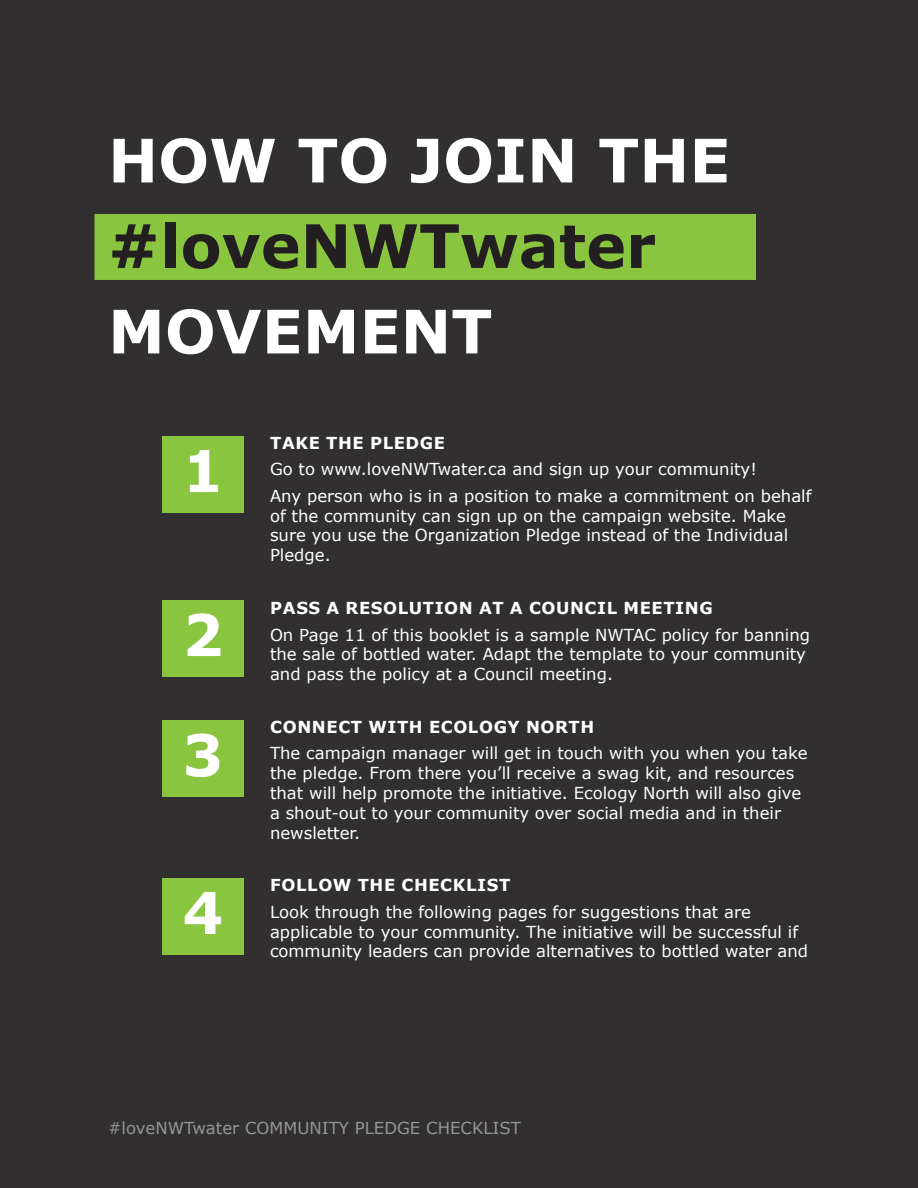
<style>
.page{position:relative;width:918px;height:1188px;background:#312f30}
.page>*{position:absolute;margin:0;border:0;box-sizing:border-box;transform-origin:0 0}
.TITLE_2{font:700 60px "Verdana";color:#fff}
.title_1_guide{font:700 60px "Verdana";color:#231f20}
.titre_3_guide{font:700 57.75px "Verdana";color:#fff}
.Body{font:16.5px/19.8px "Verdana";color:#fff}
.titre_2_guide{font:700 16.5px "Verdana";letter-spacing:.035em;color:#fff}
.Body-2{font:700 16.5px "Verdana";letter-spacing:.035em;color:#fff}
</style>
<div class="page">
<div style="left:162px;top:436px;width:82px;height:77px;background:#89c53f"></div>
<div style="left:162px;top:600px;width:82px;height:77px;background:#89c53f"></div>
<div style="left:162px;top:720px;width:82px;height:77px;background:#89c53f"></div>
<div style="left:162px;top:878px;width:82px;height:76px;background:#89c53f"></div>
<div style="left:94px;top:214px;width:662px;height:66px;background:#89c53f"></div>
<p class="TITLE_2" style="left:108px;top:118px;width:624px">HOW TO JOIN THE</p>
<p class="title_1_guide" style="left:108px;top:204px;width:549px">#loveNWTwater</p>
<p class="TITLE_2" style="left:108px;top:289px;width:386px">MOVEMENT</p>
<p class="titre_3_guide" style="left:182px;top:430px;width:43px">1</p>
<p class="titre_3_guide" style="left:182px;top:594px;width:43px">2</p>
<p class="titre_3_guide" style="left:182px;top:714px;width:43px">3</p>
<p class="titre_3_guide" style="left:182px;top:872px;width:43px">4</p>
<p class="titre_2_guide" style="left:270px;top:431px;width:176px">TAKE THE PLEDGE</p>
<p class="Body" style="left:270px;top:459px;width:488px">Go to www.loveNWTwater.ca and sign up your community!</p>
<p class="Body" style="left:270px;top:486px;width:543px">Any person who is in a position to make a commitment on behalf of the community can sign up on the campaign website. Make sure you use the Organization Pledge instead of the Individual Pledge.</p>
<p class="titre_2_guide" style="left:270px;top:596px;width:444px">PASS A RESOLUTION AT A COUNCIL MEETING</p>
<p class="Body" style="left:270px;top:624px;width:542px">On Page 11 of this booklet is a sample NWTAC policy for banning the sale of bottled water. Adapt the template to your community and pass the policy at a Council meeting.</p>
<p class="titre_2_guide" style="left:270px;top:715px;width:325px">CONNECT WITH ECOLOGY NORTH</p>
<p class="Body" style="left:270px;top:743px;width:539px">The campaign manager will get in touch with you when you take the pledge. From there you’ll receive a swag kit, and resources that will help promote the initiative. Ecology North will also give a shout-out to your community over social media and in their newsletter.</p>
<p class="Body-2" style="left:270px;top:873px;width:242px">FOLLOW THE CHECKLIST</p>
<p class="Body" style="left:270px;top:902px;width:540px">Look through the following pages for suggestions that are applicable to your community. The initiative will be successful if community leaders can provide alternatives to bottled water and</p>
<p class="Body" style="left:108px;top:1118px;width:415px">#loveNWTwater COMMUNITY PLEDGE CHECKLIST</p>
</div>
